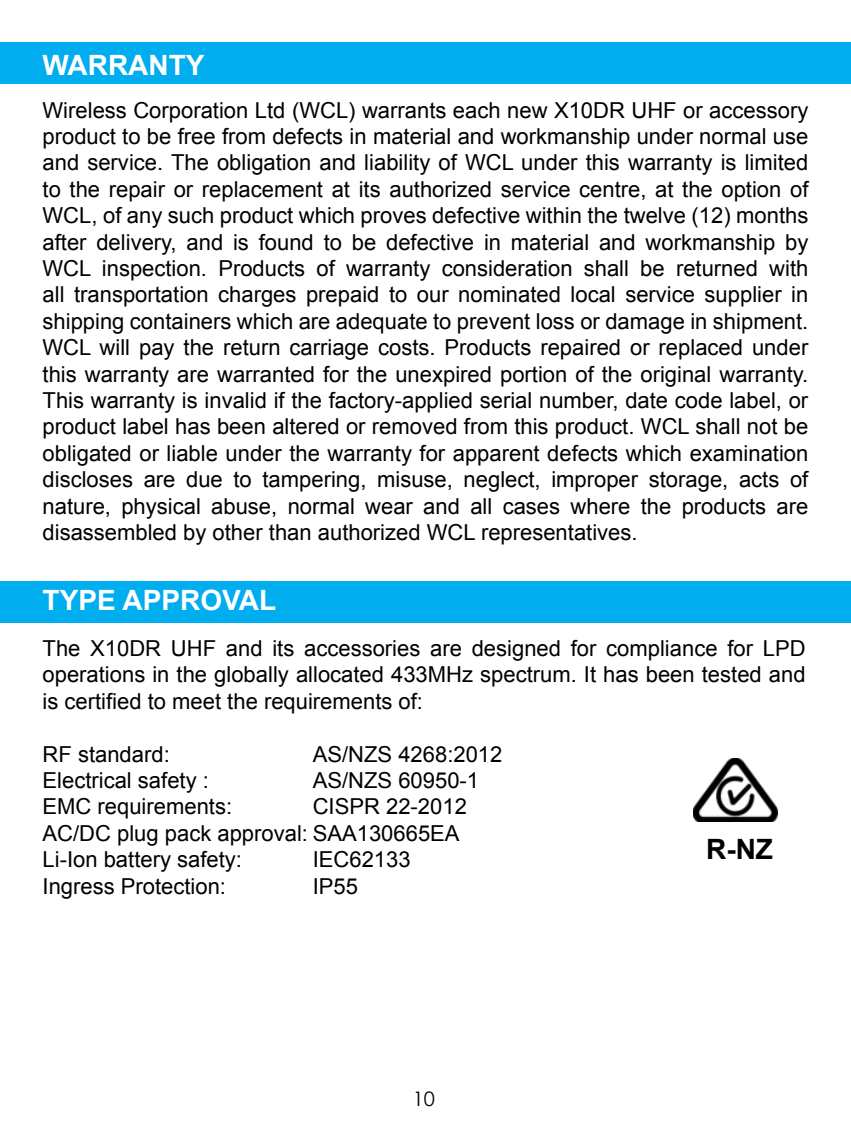
<style>
.page{position:relative;width:851px;height:1134px;background:#fff}
.page>*{position:absolute;margin:0;border:0;box-sizing:border-box;transform-origin:0 0}
.t1{font:700 28px "Arial";color:#fff}
.t2{font:700 28px "Arial";color:#000}
.t3{font:22px/26.5px "Arial";color:#000;text-align:justify}
.t4{font:20px "Century Gothic";color:#000}
</style>
<div class="page">
<div style="left:0;top:581px;width:850px;height:42px;background:#00adef"></div>
<div style="left:0;top:42px;width:850px;height:42px;background:#00adef"></div>
<img style="left:693px;top:758px;width:84px;height:64px">
<p class="t1" style="left:43px;top:55px;width:163px">WARRANTY</p>
<p class="t3" style="left:43px;top:99px;width:767px">Wireless Corporation Ltd (WCL) warrants each new X10DR UHF or accessory product to be free from defects in material and workmanship under normal use and service. The obligation and liability of WCL under this warranty is limited to the repair or replacement at its authorized service centre, at the option of WCL, of any such product which proves defective within the twelve (12) months after delivery, and is found to be defective in material and workmanship by WCL inspection. Products of warranty consideration shall be returned with all transportation charges prepaid to our nominated local service supplier in shipping containers which are adequate to prevent loss or damage in shipment.<br>WCL will pay the return carriage costs. Products repaired or replaced under this warranty are warranted for the unexpired portion of the original warranty.<br>This warranty is invalid if the factory-applied serial number, date code label, or product label has been altered or removed from this product. WCL shall not be obligated or liable under the warranty for apparent defects which examination discloses are due to tampering, misuse, neglect, improper storage, acts of nature, physical abuse, normal wear and all cases where the products are disassembled by other than authorized WCL representatives.</p>
<p class="t1" style="left:43px;top:590px;width:235px">TYPE APPROVAL</p>
<p class="t3" style="left:43px;top:637px;width:764px">The X10DR UHF and its accessories are designed for compliance for LPD operations in the globally allocated 433MHz spectrum. It has been tested and is certified to meet the requirements of:</p>
<p class="t3" style="left:43px;top:743px;width:129px">RF standard:</p>
<p class="t3" style="left:313px;top:743px;width:191px">AS/NZS 4268:2012</p>
<p class="t3" style="left:43px;top:769px;width:168px">Electrical safety :</p>
<p class="t3" style="left:313px;top:769px;width:168px">AS/NZS 60950-1</p>
<p class="t3" style="left:43px;top:795px;width:191px">EMC requirements:</p>
<p class="t3" style="left:43px;top:795px;width:426px;text-align:left;text-indent:270px">CISPR 22-2012<br>AC/DC plug pack approval: SAA130665EA<br>Li-Ion battery safety:</p>
<p class="t2" style="left:706px;top:838px;width:68px">R-NZ</p>
<p class="t3" style="left:313px;top:848px;width:99px">IEC62133</p>
<p class="t3" style="left:43px;top:875px;width:185px">Ingress Protection:</p>
<p class="t3" style="left:313px;top:875px;width:47px">IP55</p>
<p class="t4" style="left:412px;top:1091px;width:24px">10</p>
</div>
